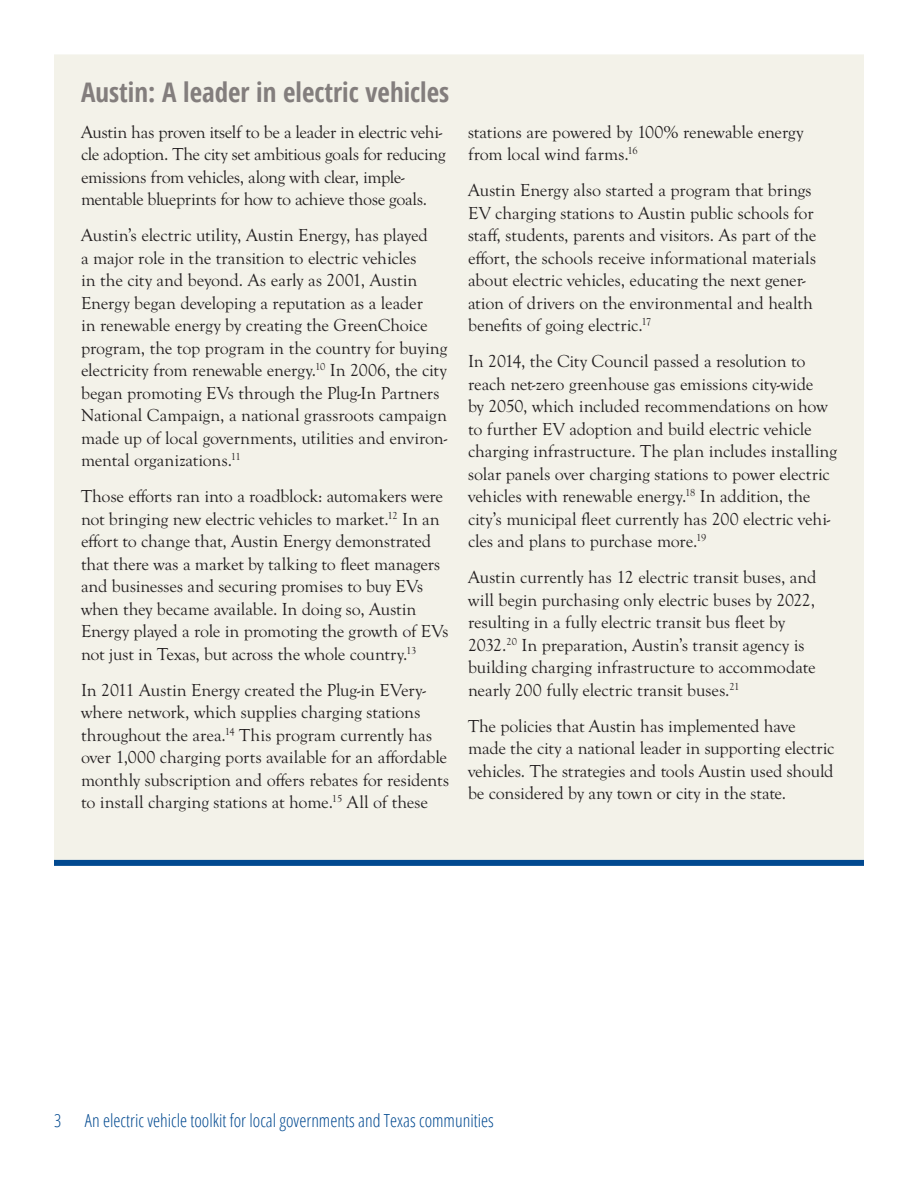
<style>
.page{position:relative;width:918px;height:1188px;background:#fff}
.page>*{position:absolute;margin:0;border:0;box-sizing:border-box;transform-origin:0 0}
.t1{font:700 condensed 27px "Open Sans";color:#837e7d}
.Body_text{font:18px/22.5px "Goudy Old Sty";letter-spacing:-.005em;color:#231f20}
.Body_text-2{font:18px/22.5px "Goudy Old Sty";letter-spacing:-.025em;color:#231f20}
.t2{font:300 condensed 18px "Open Sans";color:#014990}
</style>
<div class="page">
<div style="left:54px;top:54px;width:810px;height:809px;background:#f3f2e9"></div>
<div style="left:54px;top:860px;width:810px;height:6px;background:#014990"></div>
<p class="t1" style="left:81px;top:73px;width:370px">Austin: A leader in electric vehicles</p>
<p class="Body_text-2" style="left:81px;top:121px;width:366px">Austin has proven itself to be a leader in electric vehi&shy;cle adoption. The city set ambitious goals for reducing emissions from vehicles, along with clear, imple&shy;mentable blueprints for how to achieve those goals.</p>
<p class="Body_text" style="left:81px;top:224px;width:368px">Austin’s electric utility, Austin Energy, has played<br>a major role in the transition to electric vehicles<br>in the city and beyond. As early as 2001, Austin Energy began developing a reputation as a leader<br>in renewable energy by creating the GreenChoice program, the top program in the country for buying electricity from renewable energy.<sup>10</sup> In 2006, the city began promoting EVs through the Plug-In Partners National Campaign, a national grassroots campaign made up of local governments, utilities and environ&shy;mental organizations.<sup>11</sup></p>
<p class="Body_text" style="left:81px;top:485px;width:369px">Those efforts ran into a roadblock: automakers were not bringing new electric vehicles to market.<sup>12</sup> In an effort to change that, Austin Energy demonstrated that there was a market by talking to fleet managers and businesses and securing promises to buy EVs when they became available. In doing so, Austin Energy played a role in promoting the growth of EVs not just in Texas, but across the whole country.<sup>13</sup></p>
<p class="Body_text" style="left:81px;top:679px;width:370px">In 2011 Austin Energy created the Plug-in EVery&shy;where network, which supplies charging stations throughout the area.<sup>14</sup> This program currently has over 1,000 charging ports available for an affordable monthly subscription and offers rebates for residents to install charging stations at home.<sup>15</sup> All of these</p>
<p class="Body_text" style="left:468px;top:121px;width:337px">stations are powered by 100% renewable energy from local wind farms.<sup>16</sup></p>
<p class="Body_text" style="left:468px;top:179px;width:350px">Austin Energy also started a program that brings EV charging stations to Austin public schools for staff, students, parents and visitors. As part of the effort, the schools receive informational materials about electric vehicles, educating the next gener&shy;ation of drivers on the environmental and health benefits of going electric.<sup>17</sup></p>
<p class="Body_text" style="left:468px;top:350px;width:371px">In 2014, the City Council passed a resolution to reach net-zero greenhouse gas emissions city-wide<br>by 2050, which included recommendations on how to further EV adoption and build electric vehicle charging infrastructure. The plan includes installing solar panels over charging stations to power electric vehicles with renewable energy.<sup>18</sup> In addition, the city’s municipal fleet currently has 200 electric vehi&shy;cles and plans to purchase more.<sup>19</sup></p>
<p class="Body_text" style="left:468px;top:566px;width:350px">Austin currently has 12 electric transit buses, and will begin purchasing only electric buses by 2022, resulting in a fully electric transit bus fleet by 2032.<sup>20</sup> In preparation, Austin’s transit agency is building charging infrastructure to accommodate nearly 200 fully electric transit buses.<sup>21</sup></p>
<p class="Body_text" style="left:468px;top:715px;width:368px">The policies that Austin has implemented have made the city a national leader in supporting electric vehicles. The strategies and tools Austin used should be considered by any town or city in the state.</p>
<p class="t2" style="left:54px;top:1109px;width:9px">3</p>
<p class="t2" style="left:85px;top:1109px;width:410px">An electric vehicle toolkit for local governments and Texas communities</p>
</div>
